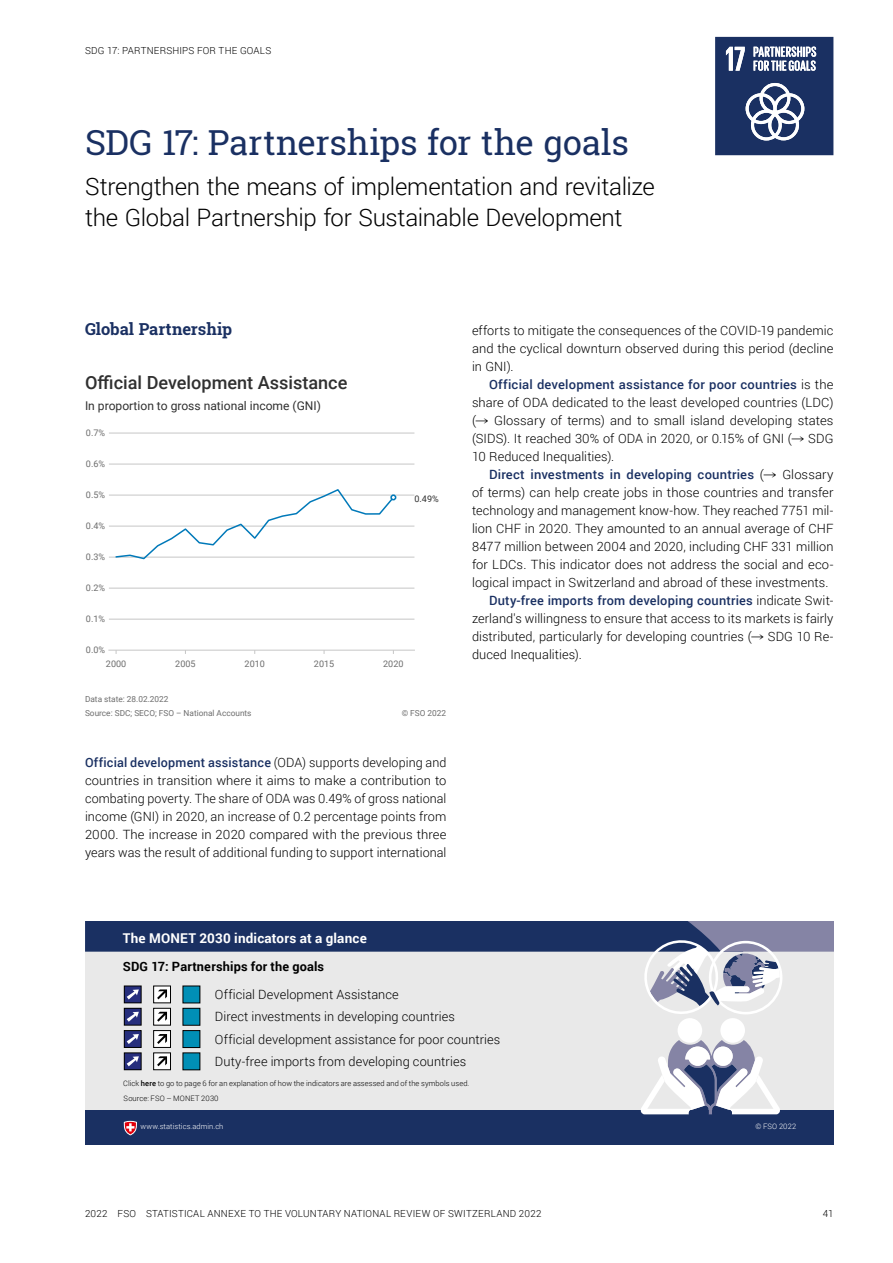
<style>
.page{position:relative;width:893px;height:1263px;background:#fff}
.page>*{position:absolute;margin:0;border:0;box-sizing:border-box;transform-origin:0 0}
.t1{font:34.5px "Roboto Slab";letter-spacing:-.01em;color:#1a3062}
.TS_Untertitel{font:300 24px/31.5px "Roboto";letter-spacing:-.01em;color:#000}
.t2{font:500 18.15px "Roboto";color:#303030}
.Untertitel_1_farbig{font:700 16.5px "Roboto Slab";color:#1a3062}
.t3{font:700 13.5px "Roboto";letter-spacing:.015em;color:#fff}
.Grundtext_Einzug_E{font:300 12.75px/18px "Roboto";letter-spacing:.005em;color:#000;text-align:justify}
.Grundtext_E{font:300 12.75px/18px "Roboto";letter-spacing:.005em;color:#000;text-align:justify}
.Grundtext_Einzug_E-2{font:500 12.75px "Roboto";letter-spacing:.015em;color:#1a3062}
.t4{font:700 12.75px "Roboto";letter-spacing:.015em;color:#000}
.t5{font:12px "Roboto";color:#303030}
.t6{font:300 9.75px "Roboto";letter-spacing:.025em;color:#000}
.t7{font:9px "Roboto";color:#6d6d6d}
.t8{font:9px "Roboto";color:#303030}
.t9{font:8.25px/13.5px "Roboto";color:#6d6d6d}
.t10{font:300 7.5px "Roboto";letter-spacing:.01em;color:#000}
.t11{font:300 7.5px "Roboto";letter-spacing:.01em;color:#fff}
.s1{font-weight:500;color:#1a3062}
.s2{font-weight:300;color:#000}
.s3{font-weight:500}
</style>
<div class="page">
<svg style="left:715px;top:37px;width:118px;height:118px;background:#41537c"></svg>
<hr style="left:109px;top:619px;width:305px;height:1px;background:#c6c6c6">
<hr style="left:109px;top:588px;width:305px;height:1px;background:#c6c6c6">
<hr style="left:109px;top:557px;width:305px;height:1px;background:#c6c6c6">
<hr style="left:109px;top:526px;width:305px;height:1px;background:#c6c6c6">
<hr style="left:109px;top:495px;width:305px;height:1px;background:#c6c6c6">
<hr style="left:109px;top:464px;width:305px;height:1px;background:#c6c6c6">
<hr style="left:109px;top:433px;width:305px;height:1px;background:#c6c6c6">
<svg style="left:114px;top:489px;width:282px;height:71px"></svg>
<hr style="left:109px;top:650px;width:305px;height:1px;background:#c6c6c6">
<div style="left:85px;top:1110px;width:748px;height:35px;background:#1a3062"></div>
<svg style="left:124px;top:1121px;width:13px;height:14px"></svg>
<svg style="left:85px;top:922px;width:748px;height:193px;background:#bec3cd"></svg>
<p class="t6" style="left:85px;top:43px;width:81px">SDG 17: Partn ershipsfor</p>
<p class="t6" style="left:219px;top:43px;width:26px">the goals</p>
<h1 class="t1" style="left:85px;top:119px;width:546px">SDG 17: Partnerships for the goals</h1>
<h1 class="TS_Untertitel" style="left:85px;top:170px;width:571px">Strengthen the means of implementation and revitalize the Global Partnership for Sustainable Development</h1>
<h3 class="Untertitel_1_farbig" style="left:85px;top:318px;width:149px">Global Partnership</h3>
<p class="t2" style="left:85px;top:370px;width:264px">Official Development Assistance</p>
<p class="t5" style="left:85px;top:398px;width:237px">In proportion to gross national income (GNI)</p>
<p class="t7" style="left:86px;top:427px;width:21px">0.7%</p>
<p class="t7" style="left:86px;top:458px;width:21px">0.6%</p>
<p class="t7" style="left:86px;top:489px;width:21px">0.5%</p>
<p class="t7" style="left:86px;top:520px;width:21px">0.4%</p>
<p class="t7" style="left:86px;top:551px;width:21px">0.3%</p>
<p class="t7" style="left:86px;top:582px;width:21px">0.2%</p>
<p class="t7" style="left:86px;top:613px;width:21px">0.1%</p>
<p class="t7" style="left:86px;top:644px;width:21px">0.0%</p>
<p class="t7" style="left:106px;top:657px;width:22px">2000</p>
<p class="t7" style="left:175px;top:657px;width:22px">2005</p>
<p class="t7" style="left:245px;top:657px;width:22px">2010</p>
<p class="t7" style="left:314px;top:657px;width:22px">2015</p>
<p class="t7" style="left:383px;top:657px;width:22px">2020</p>
<p class="t8" style="left:414px;top:492px;width:26px">0.49%</p>
<p class="t9" style="left:85px;top:692px;width:168px">Data state: 28.02.2022<br>Source: SDC; SECO; FSO – National Accounts</p>
<p class="t9" style="left:402px;top:706px;width:46px">© FSO 2022</p>
<p class="Grundtext_E" style="left:85px;top:753px;width:363px"><span class="s1">Official development assistance</span> (ODA) supports developing and countries in transition where it aims to make a contribution to combating poverty. The share of ODA was 0.49% of gross national income (GNI) in 2020, an increase of 0.2 percentage points from 2000. The increase in 2020 compared with the previous three years was the result of additional funding to support international</p>
<p class="Grundtext_E" style="left:472px;top:321px;width:363px">efforts to mitigate the consequences of the COVID-19 pandemic and the cyclical downturn observed during this period (decline in GNI).</p>
<p class="Grundtext_Einzug_E" style="left:472px;top:375px;width:363px;text-indent:17px"><span class="s1">Official development assistance for poor countries</span> is the share of ODA dedicated to the least developed countries (LDC) (</p>
<p class="Grundtext_Einzug_E" style="left:472px;top:411px;width:363px;text-indent:22px">Glossary of terms) and to small island developing states (SIDS). It reached 30% of ODA in 2020, or 0.15% of GNI (</p>
<p class="Grundtext_Einzug_E" style="left:808px;top:429px;width:27px">SDG</p>
<p class="Grundtext_Einzug_E" style="left:472px;top:447px;width:144px">10 Reduced Inequalities).</p>
<p class="Grundtext_Einzug_E-2" style="left:489px;top:466px;width:276px">Direct investments in developing countries <span class="s2">(</span></p>
<p class="Grundtext_Einzug_E" style="left:472px;top:465px;width:363px;text-indent:310px">Glossary of terms) can help create jobs in those countries and transfer technology and management know-how. They reached 7751 mil&shy;lion CHF in 2020. They amounted to an annual average of CHF 8477 million between 2004 and 2020, including CHF 331 million for LDCs. This indicator does not address the social and eco&shy;logical impact in Switzerland and abroad of these investments.</p>
<p class="Grundtext_Einzug_E" style="left:472px;top:591px;width:363px;text-indent:17px"><span class="s1">Duty-free imports from developing countries</span> indicate Swit&shy;zerland's willingness to ensure that access to its markets is fairly distributed, particularly for developing countries (</p>
<p class="Grundtext_Einzug_E" style="left:768px;top:627px;width:67px">SDG 10 Re-</p>
<p class="Grundtext_Einzug_E" style="left:472px;top:645px;width:111px">duced Inequalities).</p>
<p class="t3" style="left:123px;top:928px;width:245px">The MONET 2030 indicators at a glance</p>
<p class="t4" style="left:123px;top:957px;width:203px">SDG 17: Partnerships for the goals</p>
<p class="Grundtext_E" style="left:215px;top:983px;width:287px;line-height:22.4px;text-align:left">Official Development Assistance<br>Direct investments in developing countries<br>Official development assistance for poor countries Duty-free imports from developing countries</p>
<p class="t10" style="left:123px;top:1078px;width:348px">Click <span class="s3">here</span> to go to page 6 for an explanation of how the indicators are assessed and of the symbols used.</p>
<p class="t10" style="left:124px;top:1093px;width:96px">Source: FSO – MONET 2030</p>
<p class="t11" style="left:141px;top:1121px;width:84px">www.statistics.admin.ch</p>
<p class="t11" style="left:755px;top:1121px;width:42px">© FSO 2022</p>
<p class="t6" style="left:85px;top:1207px;width:458px">2022 FSO STATISTICAL ANNEXE TO THE VOLUNTARY NATIONAL REVIEW OF SWITZERLAND 2022</p>
<p class="t6" style="left:823px;top:1207px;width:12px">41</p>
</div>
